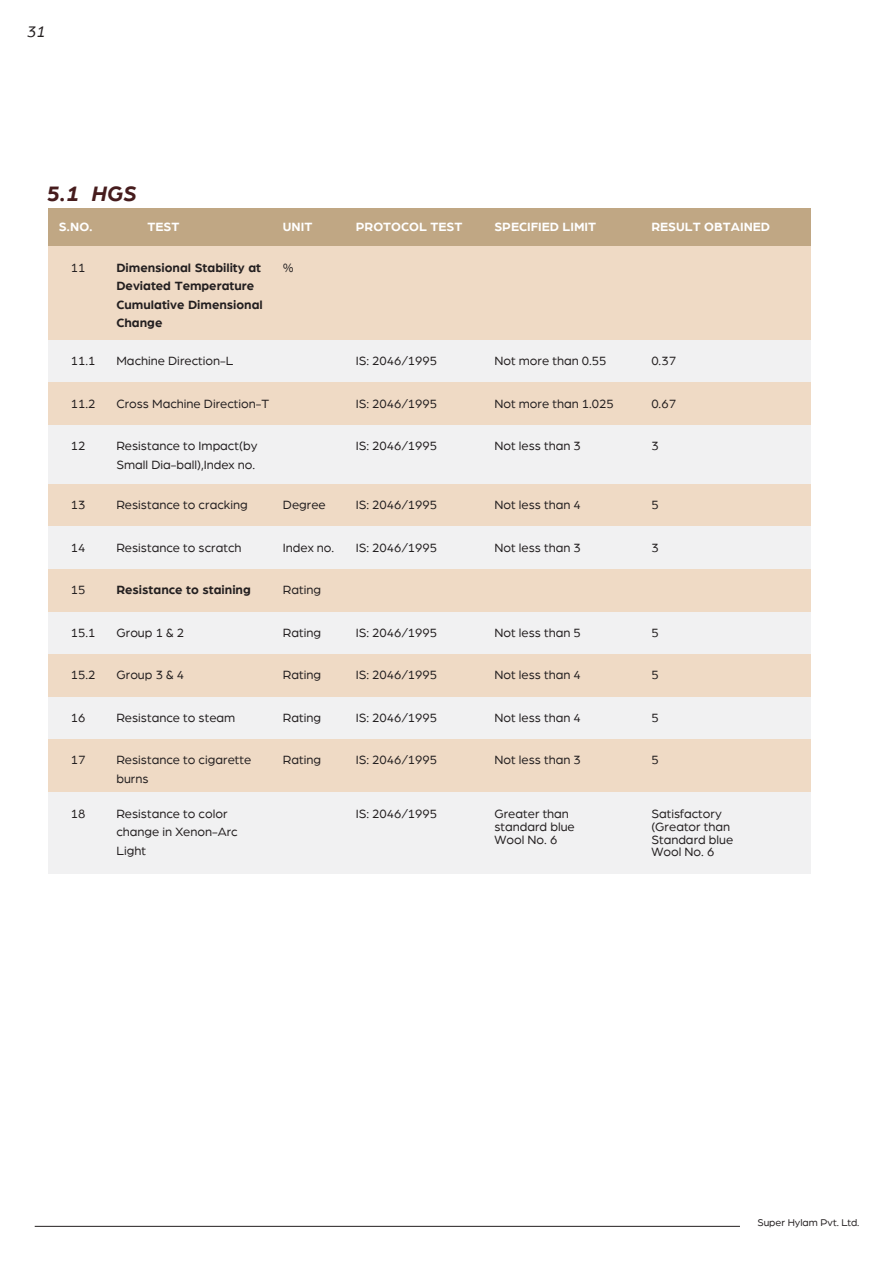
<style>
.page{position:relative;width:894px;height:1263px;background:#fff}
.page>*{position:absolute;margin:0;border:0;box-sizing:border-box;transform-origin:0 0}
.t1{font:italic 700 22.5px "Arboria";color:#461c1d}
.t2{font:italic 16.5px "Arboria";color:#231f20}
.t3{font:12.9px/12.9px "Arboria";color:#231f20}
.t4{font:700 12.9px/18.6px "Arboria";color:#231f20}
.t5{font:700 12.9px "Arboria";color:#fff}
.t6{font:10.5px "Arboria";color:#231f20}
</style>
<div class="page">
<div style="left:48px;top:611px;width:763px;height:43px;background:#f1f1f2"></div>
<div style="left:48px;top:425px;width:763px;height:59px;background:#f1f1f2"></div>
<div style="left:48px;top:208px;width:763px;height:38px;background:#c0a784"></div>
<div style="left:48px;top:246px;width:763px;height:94px;background:#efdac5"></div>
<div style="left:48px;top:340px;width:763px;height:43px;background:#f1f1f2"></div>
<div style="left:48px;top:383px;width:763px;height:42px;background:#efdac5"></div>
<div style="left:48px;top:484px;width:763px;height:42px;background:#efdac5"></div>
<div style="left:48px;top:526px;width:763px;height:43px;background:#f1f1f2"></div>
<div style="left:48px;top:569px;width:763px;height:42px;background:#efdac5"></div>
<div style="left:48px;top:654px;width:763px;height:42px;background:#efdac5"></div>
<div style="left:48px;top:696px;width:763px;height:43px;background:#f1f1f2"></div>
<div style="left:48px;top:739px;width:763px;height:54px;background:#efdac5"></div>
<div style="left:48px;top:793px;width:763px;height:81px;background:#f1f1f2"></div>
<hr style="left:35px;top:1226px;width:704px;height:1px;background:#231f20">
<p class="t2" style="left:27px;top:20px;width:20px">31</p>
<h1 class="t1" style="left:47px;top:178px;width:92px">5.1 HGS</h1>
<p class="t5" style="left:59px;top:218px;width:36px">S.NO.</p>
<p class="t5" style="left:147px;top:218px;width:33px">TEST</p>
<p class="t5" style="left:355px;top:218px;width:108px">PROTOCOL TEST</p>
<p class="t5" style="left:494px;top:218px;width:103px">SPECIFIED LIMIT</p>
<p class="t5" style="left:651px;top:218px;width:120px">RESULT OBTAINED</p>
<p class="t3" style="left:71px;top:260px;width:16px">11</p>
<p class="t4" style="left:116px;top:257px;width:148px">Dimensional Stability at<br>Deviated Temperature<br>Cumulative Dimensional<br>Change</p>
<p class="t3" style="left:71px;top:354px;width:26px">11.1</p>
<p class="t3" style="left:116px;top:354px;width:119px">Machine Direction-L</p>
<p class="t3" style="left:355px;top:354px;width:83px">IS: 2046/1995</p>
<p class="t3" style="left:494px;top:354px;width:114px">Not more than 0.55</p>
<p class="t3" style="left:651px;top:354px;width:26px">0.37</p>
<p class="t3" style="left:71px;top:396px;width:26px">11.2</p>
<p class="t3" style="left:71px;top:439px;width:16px">12</p>
<p class="t5" style="left:283px;top:218px;width:31px">UNIT</p>
<p class="t3" style="left:283px;top:260px;width:12px">%</p>
<p class="t3" style="left:116px;top:396px;width:154px">Cross Machine Direction-T</p>
<p class="t3" style="left:355px;top:396px;width:83px">IS: 2046/1995</p>
<p class="t3" style="left:494px;top:396px;width:121px">Not more than 1.025</p>
<p class="t3" style="left:651px;top:396px;width:26px">0.67</p>
<p class="t3" style="left:116px;top:436px;width:142px;line-height:18.6px">Resistance to Impact(by<br>Small Dia-ball),Index no.</p>
<p class="t3" style="left:355px;top:439px;width:83px">IS: 2046/1995</p>
<p class="t3" style="left:494px;top:439px;width:88px">Not less than 3</p>
<p class="t3" style="left:651px;top:439px;width:9px">3</p>
<p class="t3" style="left:71px;top:498px;width:16px">13</p>
<p class="t3" style="left:116px;top:498px;width:133px">Resistance to cracking</p>
<p class="t3" style="left:355px;top:498px;width:83px">IS: 2046/1995</p>
<p class="t3" style="left:494px;top:498px;width:88px">Not less than 4</p>
<p class="t3" style="left:651px;top:498px;width:9px">5</p>
<p class="t3" style="left:283px;top:498px;width:44px">Degree</p>
<p class="t3" style="left:283px;top:540px;width:53px">Index no.</p>
<p class="t3" style="left:283px;top:583px;width:40px">Rating</p>
<p class="t3" style="left:283px;top:625px;width:40px">Rating</p>
<p class="t3" style="left:283px;top:668px;width:40px">Rating</p>
<p class="t3" style="left:283px;top:710px;width:40px">Rating</p>
<p class="t3" style="left:283px;top:753px;width:40px">Rating</p>
<p class="t3" style="left:71px;top:540px;width:16px">14</p>
<p class="t3" style="left:116px;top:540px;width:127px">Resistance to scratch</p>
<p class="t3" style="left:355px;top:540px;width:83px">IS: 2046/1995</p>
<p class="t3" style="left:494px;top:540px;width:88px">Not less than 3</p>
<p class="t3" style="left:651px;top:540px;width:9px">3</p>
<p class="t3" style="left:71px;top:583px;width:16px">15</p>
<p class="t4" style="left:116px;top:580px;width:136px">Resistance to staining</p>
<p class="t3" style="left:355px;top:625px;width:83px">IS: 2046/1995</p>
<p class="t3" style="left:494px;top:625px;width:88px">Not less than 5</p>
<p class="t3" style="left:651px;top:625px;width:9px">5</p>
<p class="t3" style="left:71px;top:625px;width:26px">15.1</p>
<p class="t3" style="left:116px;top:625px;width:69px">Group 1 &amp; 2</p>
<p class="t3" style="left:71px;top:668px;width:26px">15.2</p>
<p class="t3" style="left:116px;top:668px;width:69px">Group 3 &amp; 4</p>
<p class="t3" style="left:355px;top:668px;width:83px">IS: 2046/1995</p>
<p class="t3" style="left:494px;top:668px;width:88px">Not less than 4</p>
<p class="t3" style="left:651px;top:668px;width:9px">5</p>
<p class="t3" style="left:71px;top:710px;width:16px">16</p>
<p class="t3" style="left:116px;top:710px;width:120px">Resistance to steam</p>
<p class="t3" style="left:355px;top:710px;width:83px">IS: 2046/1995</p>
<p class="t3" style="left:494px;top:710px;width:88px">Not less than 4</p>
<p class="t3" style="left:651px;top:710px;width:9px">5</p>
<p class="t3" style="left:71px;top:753px;width:16px">17</p>
<p class="t3" style="left:116px;top:750px;width:136px;line-height:18.6px">Resistance to cigarette burns</p>
<p class="t3" style="left:355px;top:753px;width:83px">IS: 2046/1995</p>
<p class="t3" style="left:494px;top:753px;width:88px">Not less than 3</p>
<p class="t3" style="left:651px;top:753px;width:9px">5</p>
<p class="t3" style="left:71px;top:806px;width:16px">18</p>
<p class="t3" style="left:116px;top:803px;width:123px;line-height:18.6px">Resistance to color change in Xenon-Arc<br>Light</p>
<p class="t3" style="left:355px;top:806px;width:83px">IS: 2046/1995</p>
<p class="t3" style="left:494px;top:806px;width:82px">Greater than standard blue<br>Wool No. 6</p>
<p class="t3" style="left:651px;top:806px;width:83px">Satisfactory (Greator than<br>Standard blue<br>Wool No. 6</p>
<p class="t6" style="left:757px;top:1216px;width:104px">Super Hylam Pvt. Ltd.</p>
</div>
